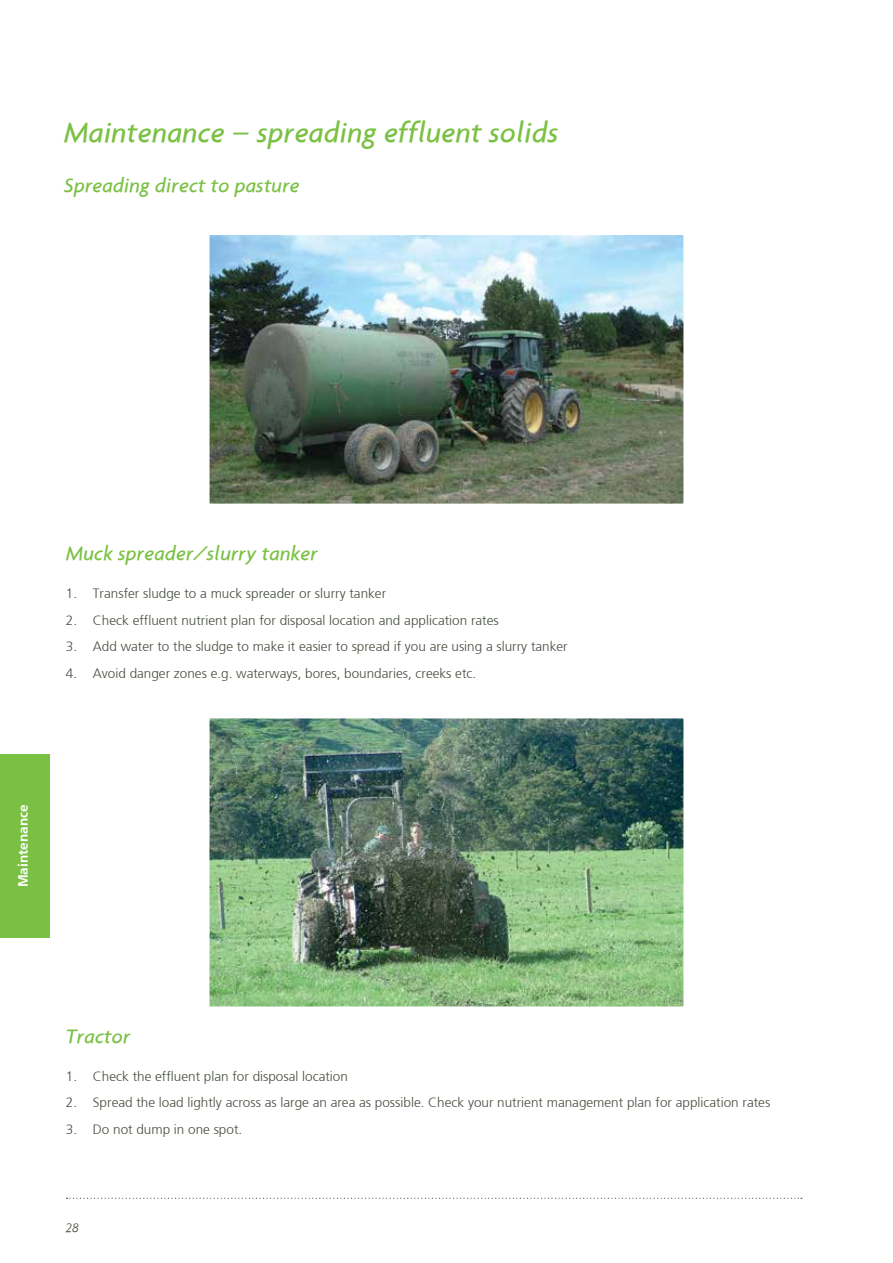
<style>
.page{position:relative;width:893px;height:1263px;background:#fff}
.page>*{position:absolute;margin:0;border:0;box-sizing:border-box;transform-origin:0 0}
.t1{font:italic 500 30px "Agenda";letter-spacing:.01em;color:#7ac143}
.t2{font:italic 500 21px "Agenda";letter-spacing:.01em;color:#7ac143}
.t3{font:300 13.5px "Frutiger";color:#444d3e}
.t4{font:700 13.5px "Frutiger";color:#fff}
.t5{font:italic 300 13.5px "Agenda";color:#444d3e}
</style>
<div class="page">
<svg style="left:66px;top:1198px;width:736px;height:1px"></svg>
<img style="left:210px;top:236px;width:472px;height:267px">
<div style="left:207px;top:233px;width:478px;height:273px;border:2px solid #fff"></div>
<img style="left:210px;top:719px;width:472px;height:286px">
<div style="left:207px;top:716px;width:478px;height:292px;border:2px solid #fff"></div>
<div style="left:0;top:754px;width:50px;height:183px;background:#7ac143"></div>
<h1 class="t1" style="left:64px;top:114px;width:496px">Maintenance – spreading effluent solids</h1>
<h2 class="t2" style="left:64px;top:173px;width:237px">Spreading direct to pasture</h2>
<h2 class="t2" style="left:66px;top:541px;width:253px">Muck spreader/slurry tanker</h2>
<p class="t3" style="left:66px;top:586px;width:322px">1. Transfer sludge to a muck spreader or slurry tanker</p>
<p class="t3" style="left:66px;top:612px;width:434px">2. Check effluent nutrient plan for disposal location and application rates</p>
<p class="t3" style="left:66px;top:639px;width:503px">3. Add water to the sludge to make it easier to spread if you are using a slurry tanker</p>
<p class="t3" style="left:66px;top:665px;width:412px">4. Avoid danger zones e.g. waterways, bores, boundaries, creeks etc.</p>
<p class="t4" style="left:15px;top:887px;width:84px;rotate:-90deg">Maintenance</p>
<h2 class="t2" style="left:66px;top:1023px;width:66px">Tractor</h2>
<p class="t3" style="left:66px;top:1068px;width:284px">1. Check the effluent plan for disposal location</p>
<p class="t3" style="left:66px;top:1095px;width:706px">2. Spread the load lightly across as large an area as possible. Check your nutrient management plan for application rates</p>
<p class="t3" style="left:66px;top:1121px;width:178px">3. Do not dump in one spot.</p>
<p class="t5" style="left:66px;top:1220px;width:14px">28</p>
</div>
